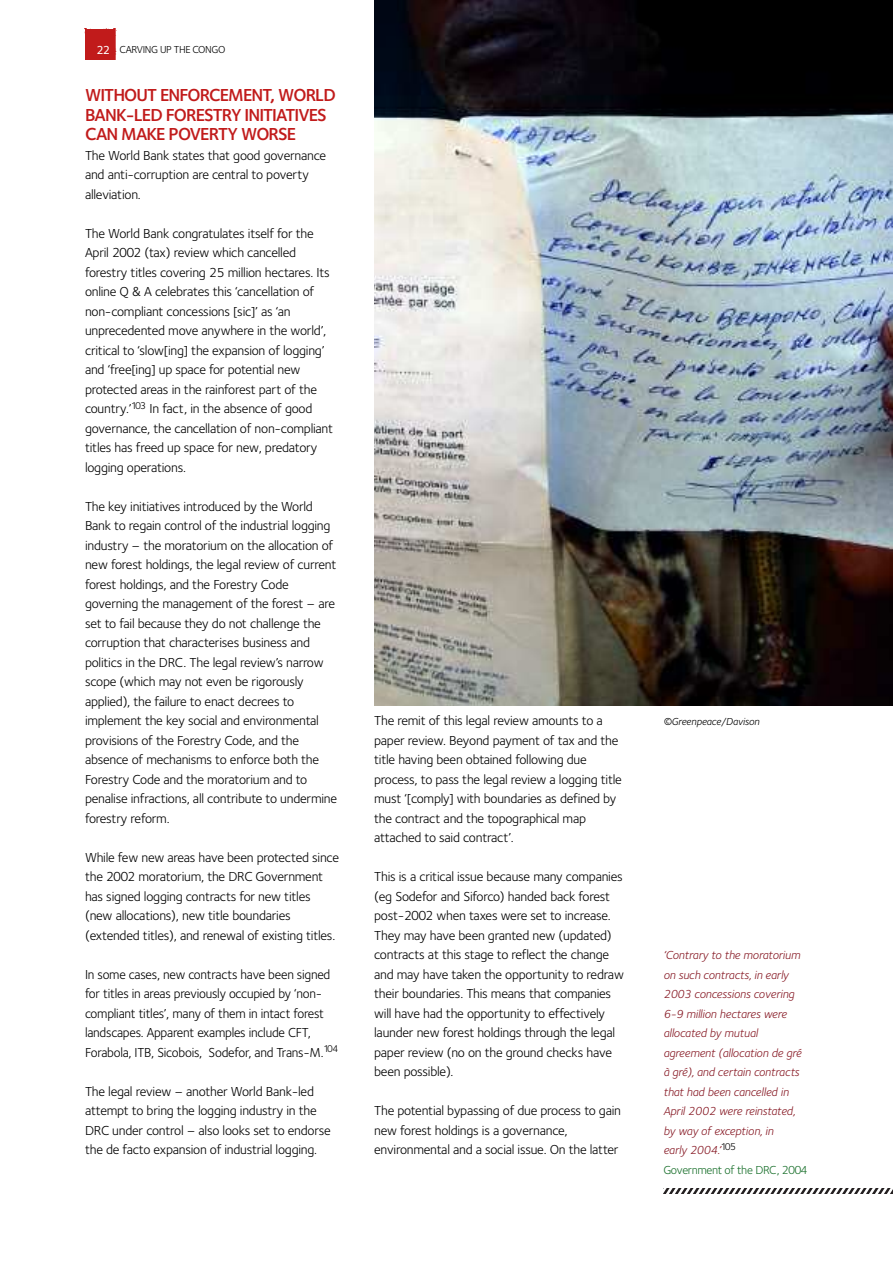
<style>
.page{position:relative;width:893px;height:1263px;background:#fff}
.page>*{position:absolute;margin:0;border:0;box-sizing:border-box;transform-origin:0 0}
.t1{font:600 18px/19.5px "Foundry Sterling";letter-spacing:-.05em;color:#c11b1b}
.t2{font:13.5px/19.5px "Foundry Sterling";letter-spacing:-.02em;color:#000}
.t3{font:italic 12px/19.5px "Foundry Sterling";letter-spacing:-.01em;color:#871a25}
.t4{font:10.5px "Foundry Sterling";letter-spacing:-.035em;color:#000}
.t5{font:italic 10.5px "Foundry Sterling";letter-spacing:-.01em;color:#000}
.s1{font-weight:500;font-size:12px;color:#fff}
.s2{font-style:normal;color:#1a702c}
</style>
<div class="page">
<div style="left:85px;top:30px;width:30px;height:30px;background:#c11b1b"></div>
<img style="left:85px;top:28px;width:30px;height:2px">
<img style="left:113px;top:29px;width:4px;height:31px">
<img style="left:374px;top:0;width:519px;height:706px">
<svg style="left:663px;top:1188px;width:230px;height:6px"></svg>
<p class="t4" style="left:96px;top:46px;width:131px"><span class="s1">22</span> CARVING UP THE CONGO</p>
<h1 class="t1" style="left:85px;top:87px;width:252px">WITHOUT ENFORCEMENT, WORLD<br>BANK-LED FORESTRY INITIATIVES<br>CAN MAKE POVERTY WORSE</h1>
<p class="t2" style="left:85px;top:146px;width:243px">The World Bank states that good governance and anti-corruption are central to poverty alleviation.</p>
<p class="t2" style="left:85px;top:224px;width:250px">The World Bank congratulates itself for the April 2002 (tax) review which cancelled forestry titles covering 25 million hectares. Its online Q &amp; A celebrates this ‘cancellation of non-compliant concessions [sic]’ as ‘an unprecedented move anywhere in the world’, critical to ‘slow[ing] the expansion of logging’ and ‘free[ing] up space for potential new protected areas in the rainforest part of the country.’<sup>103</sup> In fact, in the absence of good governance, the cancellation of non-compliant titles has freed up space for new, predatory logging operations.</p>
<p class="t2" style="left:85px;top:497px;width:254px">The key initiatives introduced by the World Bank to regain control of the industrial logging industry – the moratorium on the allocation of new forest holdings, the legal review of current forest holdings, and the Forestry Code governing the management of the forest – are set to fail because they do not challenge the corruption that characterises business and politics in the DRC. The legal review’s narrow scope (which may not even be rigorously applied), the failure to enact decrees to implement the key social and environmental provisions of the Forestry Code, and the absence of mechanisms to enforce both the Forestry Code and the moratorium and to penalise infractions, all contribute to undermine forestry reform.</p>
<p class="t2" style="left:85px;top:848px;width:256px">While few new areas have been protected since the 2002 moratorium, the DRC Government has signed logging contracts for new titles (new allocations), new title boundaries (extended titles), and renewal of existing titles.</p>
<p class="t2" style="left:85px;top:965px;width:255px">In some cases, new contracts have been signed for titles in areas previously occupied by ‘non&shy;compliant titles’, many of them in intact forest landscapes. Apparent examples include CFT, Forabola, ITB, Sicobois, Sodefor, and Trans-M.<sup>104</sup></p>
<p class="t2" style="left:85px;top:1082px;width:247px">The legal review – another World Bank-led attempt to bring the logging industry in the DRC under control – also looks set to endorse the de facto expansion of industrial logging.</p>
<p class="t2" style="left:374px;top:712px;width:249px">The remit of this legal review amounts to a paper review. Beyond payment of tax and the title having been obtained following due process, to pass the legal review a logging title must ‘[comply] with boundaries as defined by the contract and the topographical map attached to said contract’.</p>
<p class="t2" style="left:374px;top:868px;width:251px">This is a critical issue because many companies (eg Sodefor and Siforco) handed back forest post-2002 when taxes were set to increase.<br>They may have been granted new (updated) contracts at this stage to reflect the change and may have taken the opportunity to redraw their boundaries. This means that companies will have had the opportunity to effectively launder new forest holdings through the legal paper review (no on the ground checks have been possible).</p>
<p class="t2" style="left:374px;top:1102px;width:248px">The potential bypassing of due process to gain new forest holdings is a governance, environmental and a social issue. On the latter</p>
<p class="t5" style="left:663px;top:717px;width:98px">©Greenpeace/Davison</p>
<p class="t3" style="left:663px;top:946px;width:146px">‘Contrary to the moratorium on such contracts, in early<br>2003 concessions covering<br>6-9 million hectares were allocated by mutual agreement (allocation de gré à gré), and certain contracts that had been cancelled in<br>April 2002 were reinstated, by way of exception, in<br>early 2004.’<sup>105<br></sup><span class="s2">Government of the DRC, 2004</span></p>
</div>
